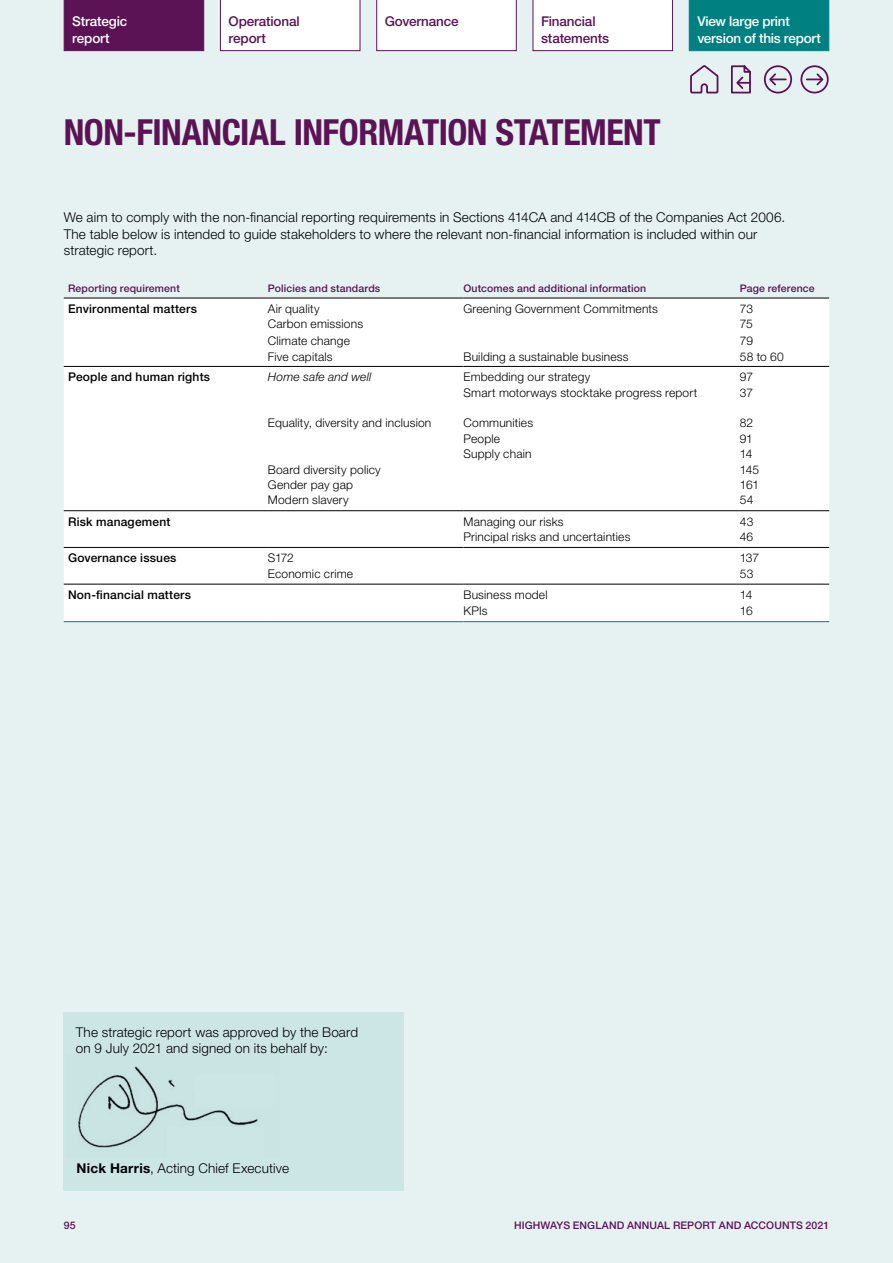
<style>
.page{position:relative;width:893px;height:1263px;background:#e6f2f2}
.page>*{position:absolute;margin:0;border:0;box-sizing:border-box;transform-origin:0 0}
.PageTitle_L2{font:700 condensed 36px "Helvetica Neue LT Pro";letter-spacing:-.015em;color:#5b1356}
.t1{font:300 13.5px/16.5px "Helvetica Neue LT Pro";letter-spacing:.01em;color:#000}
.t2{font:500 13.5px/16.5px "Helvetica Neue LT Pro";letter-spacing:-.015em;color:#fff}
.t3{font:500 13.5px/16.5px "Helvetica Neue LT Pro";letter-spacing:-.01em;color:#5b1356}
.t4{font:300 12px "Helvetica Neue LT Pro";letter-spacing:.015em;color:#000}
.t5{font:500 12px "Helvetica Neue LT Pro";letter-spacing:.02em;color:#000}
.t6{font:italic 300 12px "Helvetica Neue LT Pro";letter-spacing:.015em;color:#000}
.t7{font:500 10.5px "Helvetica Neue LT Pro";letter-spacing:.01em;color:#5b1356}
.s1{font-weight:700}
</style>
<div class="page">
<div style="left:64px;top:299px;width:765px;height:322px;background:#fff"></div>
<hr style="left:64px;top:366px;width:204px;height:1px;background:#000">
<hr style="left:268px;top:366px;width:195px;height:1px;background:#000">
<hr style="left:463px;top:366px;width:277px;height:1px;background:#000">
<hr style="left:740px;top:366px;width:89px;height:1px;background:#000">
<hr style="left:64px;top:510px;width:204px;height:1px;background:#000">
<hr style="left:268px;top:510px;width:195px;height:1px;background:#000">
<hr style="left:463px;top:510px;width:277px;height:1px;background:#000">
<hr style="left:740px;top:510px;width:89px;height:1px;background:#000">
<hr style="left:64px;top:547px;width:204px;height:1px;background:#000">
<hr style="left:268px;top:547px;width:195px;height:1px;background:#000">
<hr style="left:463px;top:547px;width:277px;height:1px;background:#000">
<hr style="left:740px;top:547px;width:89px;height:1px;background:#000">
<hr style="left:64px;top:584px;width:204px;height:1px;background:#000">
<hr style="left:268px;top:584px;width:195px;height:1px;background:#000">
<hr style="left:463px;top:584px;width:277px;height:1px;background:#000">
<hr style="left:740px;top:584px;width:89px;height:1px;background:#000">
<hr style="left:64px;top:621px;width:204px;height:1px;background:#008080">
<hr style="left:268px;top:621px;width:195px;height:1px;background:#008080">
<hr style="left:64px;top:298px;width:204px;height:1px;background:#000">
<hr style="left:268px;top:298px;width:195px;height:1px;background:#000">
<hr style="left:463px;top:298px;width:277px;height:1px;background:#000">
<hr style="left:740px;top:298px;width:89px;height:1px;background:#000">
<hr style="left:463px;top:621px;width:277px;height:1px;background:#008080">
<hr style="left:740px;top:621px;width:89px;height:1px;background:#008080">
<div style="left:64px;top:1012px;width:340px;height:179px;background:#cce6e6"></div>
<img style="left:78px;top:1066px;width:180px;height:82px">
<div style="left:376px;top:0;width:141px;height:51px;background:#fff"></div>
<div style="left:532px;top:0;width:141px;height:51px;background:#fff"></div>
<div style="left:688px;top:0;width:142px;height:51px;background:#008080"></div>
<svg style="left:690px;top:65px;width:29px;height:29px"></svg>
<div style="left:764px;top:65px;width:28px;height:29px;border:2px solid #5b1356;border-radius:50%"></div>
<svg style="left:768px;top:72px;width:18px;height:15px"></svg>
<div style="left:800px;top:65px;width:29px;height:29px;border:2px solid #5b1356;border-radius:50%"></div>
<svg style="left:807px;top:72px;width:18px;height:15px"></svg>
<svg style="left:731px;top:65px;width:20px;height:29px"></svg>
<div style="left:220px;top:0;width:141px;height:51px;background:#fff"></div>
<div style="left:63px;top:0;width:141px;height:51px;background:#5b1356"></div>
<div style="left:274px;top:459px;width:150px;height:150px;background:#fff"></div>
<p class="t2" style="left:72px;top:13px;width:57px">Strategic</p>
<p class="t3" style="left:385px;top:13px;width:75px">Governance</p>
<p class="t2" style="left:72px;top:29px;width:39px">report</p>
<p class="t3" style="left:229px;top:13px;width:73px">Operational report</p>
<p class="t3" style="left:541px;top:13px;width:70px">Financial statements</p>
<p class="t2" style="left:697px;top:13px;width:125px">View large print version of this report</p>
<h2 class="PageTitle_L2" style="left:64px;top:110px;width:598px">NON-FINANCIAL INFORMATION STATEMENT</h2>
<p class="t1" style="left:64px;top:209px;width:723px">We aim to comply with the non-financial reporting requirements in Sections 414CA and 414CB of the Companies Act 2006.<br>The table below is intended to guide stakeholders to where the relevant non-financial information is included within our strategic report.</p>
<p class="t7" style="left:68px;top:282px;width:113px">Reporting requirement</p>
<p class="t7" style="left:268px;top:282px;width:114px">Policies and standards</p>
<p class="t7" style="left:463px;top:282px;width:184px">Outcomes and additional information</p>
<p class="t7" style="left:740px;top:282px;width:76px">Page reference</p>
<p class="t5" style="left:68px;top:301px;width:130px">Environmental matters</p>
<p class="t4" style="left:268px;top:301px;width:53px">Air quality</p>
<p class="t4" style="left:463px;top:301px;width:196px">Greening Government Commitments</p>
<p class="t4" style="left:740px;top:301px;width:15px">73</p>
<p class="t4" style="left:268px;top:317px;width:97px">Carbon emissions</p>
<p class="t4" style="left:740px;top:317px;width:14px">75</p>
<p class="t4" style="left:268px;top:333px;width:84px">Climate change</p>
<p class="t4" style="left:740px;top:333px;width:15px">79</p>
<p class="t4" style="left:268px;top:350px;width:66px">Five capitals</p>
<p class="t4" style="left:463px;top:350px;width:167px">Building a sustainable business</p>
<p class="t4" style="left:740px;top:350px;width:45px">58 to 60</p>
<p class="t5" style="left:68px;top:370px;width:144px">People and human rights</p>
<p class="t6" style="left:268px;top:370px;width:105px">Home safe and well</p>
<p class="t4" style="left:463px;top:370px;width:128px">Embedding our strategy</p>
<p class="t4" style="left:740px;top:370px;width:15px">97</p>
<p class="t4" style="left:463px;top:385px;width:235px">Smart motorways stocktake progress report</p>
<p class="t4" style="left:740px;top:385px;width:15px">37</p>
<p class="t4" style="left:268px;top:416px;width:165px">Equality, diversity and inclusion</p>
<p class="t4" style="left:463px;top:416px;width:71px">Communities</p>
<p class="t4" style="left:740px;top:416px;width:15px">82</p>
<p class="t4" style="left:463px;top:431px;width:38px">People</p>
<p class="t4" style="left:740px;top:431px;width:15px">91</p>
<p class="t4" style="left:463px;top:447px;width:70px">Supply chain</p>
<p class="t4" style="left:740px;top:447px;width:14px">14</p>
<p class="t4" style="left:268px;top:462px;width:114px">Board diversity policy</p>
<p class="t4" style="left:740px;top:462px;width:21px">145</p>
<p class="t4" style="left:268px;top:477px;width:87px">Gender pay gap</p>
<p class="t4" style="left:740px;top:477px;width:21px">161</p>
<p class="t4" style="left:268px;top:493px;width:82px">Modern slavery</p>
<p class="t4" style="left:740px;top:493px;width:15px">54</p>
<p class="t5" style="left:68px;top:514px;width:104px">Risk management</p>
<p class="t4" style="left:463px;top:514px;width:102px">Managing our risks</p>
<p class="t4" style="left:740px;top:514px;width:15px">43</p>
<p class="t4" style="left:463px;top:529px;width:168px">Principal risks and uncertainties</p>
<p class="t4" style="left:740px;top:529px;width:15px">46</p>
<p class="t5" style="left:68px;top:551px;width:110px">Governance issues</p>
<p class="t4" style="left:268px;top:551px;width:28px">S172</p>
<p class="t4" style="left:740px;top:551px;width:21px">137</p>
<p class="t4" style="left:268px;top:566px;width:87px">Economic crime</p>
<p class="t4" style="left:740px;top:566px;width:15px">53</p>
<p class="t5" style="left:68px;top:588px;width:125px">Non-financial matters</p>
<p class="t4" style="left:463px;top:587px;width:86px">Business model</p>
<p class="t4" style="left:740px;top:587px;width:14px">14</p>
<p class="t4" style="left:463px;top:604px;width:26px">KPIs</p>
<p class="t4" style="left:740px;top:604px;width:14px">16</p>
<p class="t1" style="left:76px;top:1023px;width:284px">The strategic report was approved by the Board on 9 July 2021 and signed on its behalf by:</p>
<p class="t1" style="left:77px;top:1160px;width:214px"><span class="s1">Nick Harris</span>, Acting Chief Executive</p>
<p class="t7" style="left:64px;top:1219px;width:13px">95</p>
<p class="t7" style="left:514px;top:1219px;width:317px">HIGHWAYS ENGLAND ANNUAL REPORT AND ACCOUNTS 2021</p>
</div>
